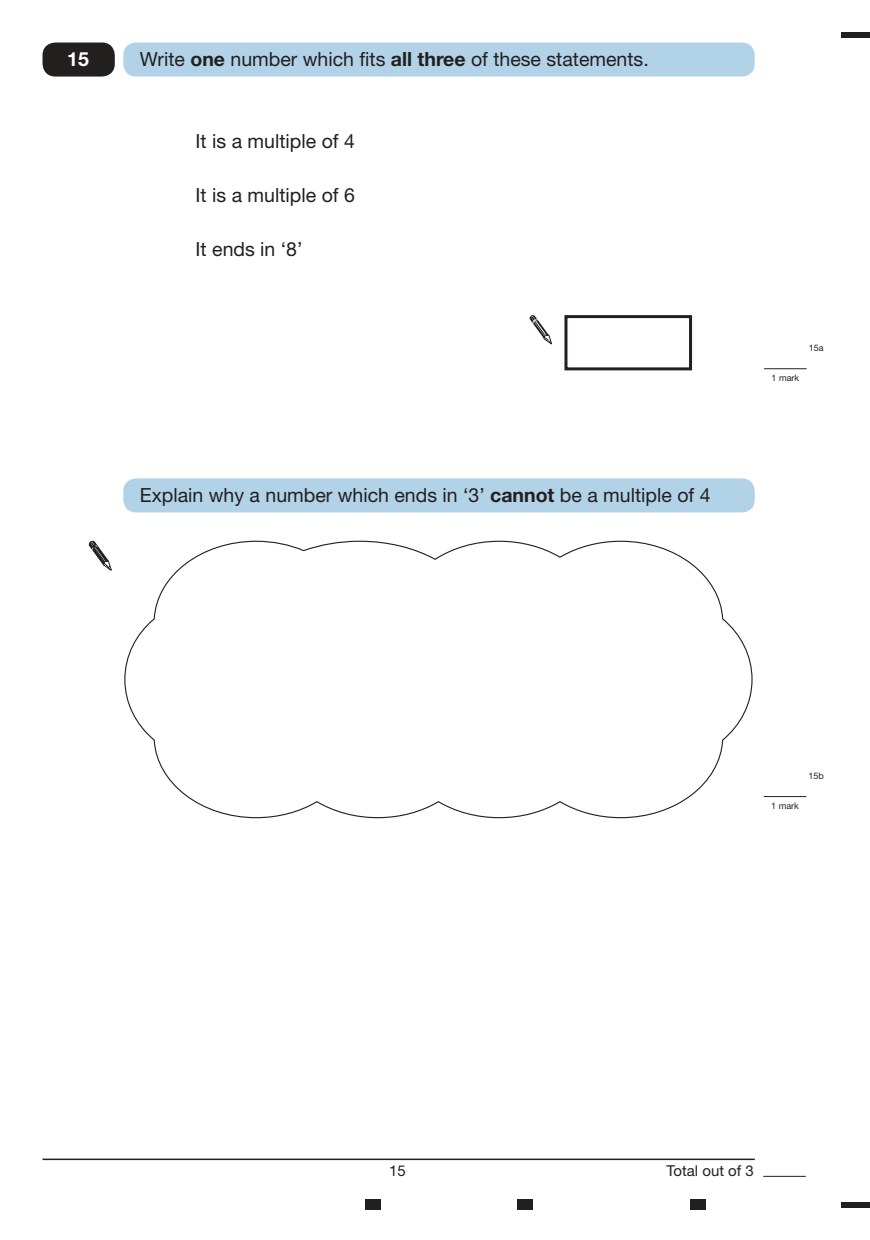
<style>
.page{position:relative;width:870px;height:1240px;background:#fff}
.page>*{position:absolute;margin:0;border:0;box-sizing:border-box;transform-origin:0 0}
.t1{font:19.5px "Helvetica Neue";color:#221f1f}
.t2{font:700 19.5px "Helvetica Neue";color:#fff}
.t3{font:15px "Helvetica Neue";color:#221f1f}
.t4{font:9px "Helvetica Neue";color:#221f1f}
.s1{font-weight:700}
</style>
<div class="page">
<div style="left:123px;top:43px;width:632px;height:34px;background:#b2d2e8;border-radius:13px"></div>
<svg style="left:530px;top:315px;width:22px;height:29px"></svg>
<div style="left:564px;top:315px;width:128px;height:55px;border:3px solid #221f1f"></div>
<hr style="left:764px;top:368px;width:43px;height:1px;background:#221f1f">
<div style="left:123px;top:478px;width:632px;height:34px;background:#b2d2e8;border-radius:13px"></div>
<svg style="left:124px;top:541px;width:629px;height:277px"></svg>
<svg style="left:89px;top:541px;width:22px;height:29px"></svg>
<hr style="left:764px;top:796px;width:42px;height:1px;background:#221f1f">
<div style="left:43px;top:43px;width:72px;height:34px;background:#221f1f;border-radius:13px"></div>
<hr style="left:43px;top:1158px;width:712px;height:2px;background:#221f1f">
<hr style="left:763px;top:1176px;width:43px;height:1px;background:#221f1f">
<div style="left:841px;top:33px;width:29px;height:5px;background:#221f1f"></div>
<div style="left:841px;top:1202px;width:29px;height:5px;background:#221f1f"></div>
<div style="left:690px;top:1199px;width:15px;height:10px;background:#221f1f"></div>
<div style="left:517px;top:1199px;width:15px;height:10px;background:#221f1f"></div>
<div style="left:366px;top:1199px;width:15px;height:10px;background:#221f1f"></div>
<p class="t2" style="left:67px;top:52px;width:23px">15</p>
<p class="t1" style="left:140px;top:52px;width:510px">Write <span class="s1">one</span> number which fits <span class="s1">all three</span> of these statements.</p>
<p class="t1" style="left:196px;top:133px;width:161px">It is a multiple of 4</p>
<p class="t1" style="left:196px;top:187px;width:161px">It is a multiple of 6</p>
<p class="t1" style="left:196px;top:241px;width:108px">It ends in ‘8’</p>
<p class="t1" style="left:140px;top:488px;width:572px">Explain why a number which ends in ‘3’ <span class="s1">cannot</span> be a multiple of 4</p>
<p class="t4" style="left:771px;top:374px;width:29px">1 mark</p>
<p class="t4" style="left:809px;top:344px;width:16px">15a</p>
<p class="t4" style="left:771px;top:802px;width:29px">1 mark</p>
<p class="t4" style="left:808px;top:772px;width:17px">15b</p>
<p class="t3" style="left:389px;top:1165px;width:18px">15</p>
<p class="t3" style="left:667px;top:1165px;width:89px">Total out of 3</p>
</div>
